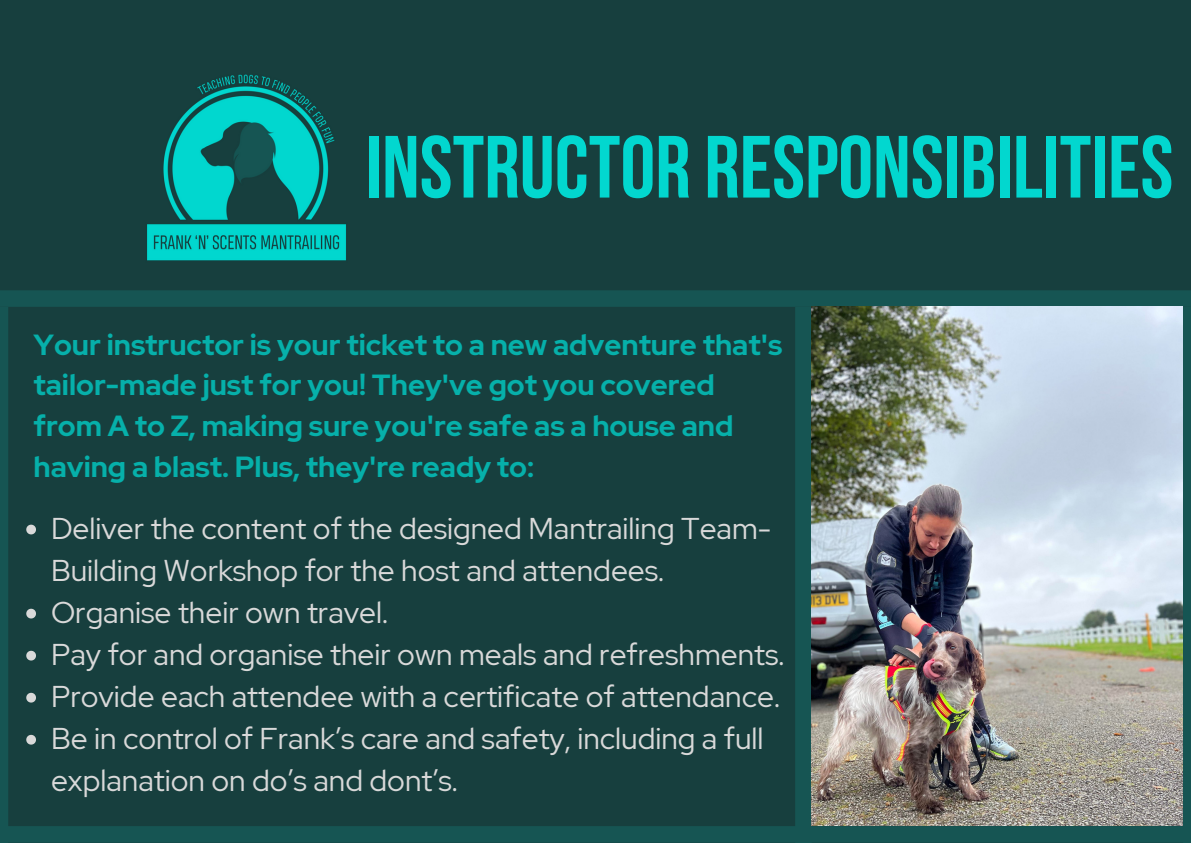
<style>
.page{position:relative;width:1191px;height:843px;background:#fff}
.page>*{position:absolute;margin:0;border:0;box-sizing:border-box;transform-origin:0 0}
.t1{font:88px "Bebas Neue Cyrillic";color:#02d7cf}
.t2{font:30px/42px "Red Hat Display";color:#d9d9d9}
.t3{font:700 29px/40.5px "Red Hat Display";color:#06b0aa}
</style>
<div class="page">
<div style="left:0;top:0;width:1190px;height:842px;background:#173f3e"></div>
<img style="left:147px;top:74px;width:199px;height:187px">
<div style="left:0;top:290px;width:1190px;height:17px;background:#165553"></div>
<div style="left:0;top:307px;width:8px;height:535px;background:#165553"></div>
<div style="left:0;top:825px;width:1190px;height:17px;background:#165553"></div>
<div style="left:795px;top:307px;width:16px;height:535px;background:#165553"></div>
<div style="left:1182px;top:307px;width:8px;height:535px;background:#165553"></div>
<img style="left:811px;top:307px;width:371px;height:518px">
<svg style="left:26px;top:524px;width:10px;height:10px"></svg>
<svg style="left:26px;top:608px;width:10px;height:10px"></svg>
<svg style="left:26px;top:650px;width:10px;height:10px"></svg>
<svg style="left:26px;top:692px;width:10px;height:10px"></svg>
<svg style="left:26px;top:734px;width:10px;height:10px"></svg>
<h1 class="t1" style="left:365px;top:131px;width:809px">INSTRUCTOR RESPONSIBILITIES</h1>
<p class="t3" style="left:34px;top:324px;width:750px">Your instructor is your ticket to a new adventure that's tailor-made just for you! They've got you covered from A to Z, making sure you're safe as a house and having a blast. Plus, they're ready to:</p>
<p class="t2" style="left:51px;top:507px;width:721px">Deliver the content of the designed Mantrailing Team-<br>Building Workshop for the host and attendees.</p>
<h2 class="t2" style="left:51px;top:591px;width:338px">Organise their own travel.</h2>
<p class="t2" style="left:51px;top:633px;width:735px">Pay for and organise their own meals and refreshments.</p>
<p class="t2" style="left:51px;top:675px;width:730px">Provide each attendee with a certificate of attendance.</p>
<p class="t2" style="left:51px;top:717px;width:714px">Be in control of Frank’s care and safety, including a full explanation on do’s and dont’s.</p>
</div>
